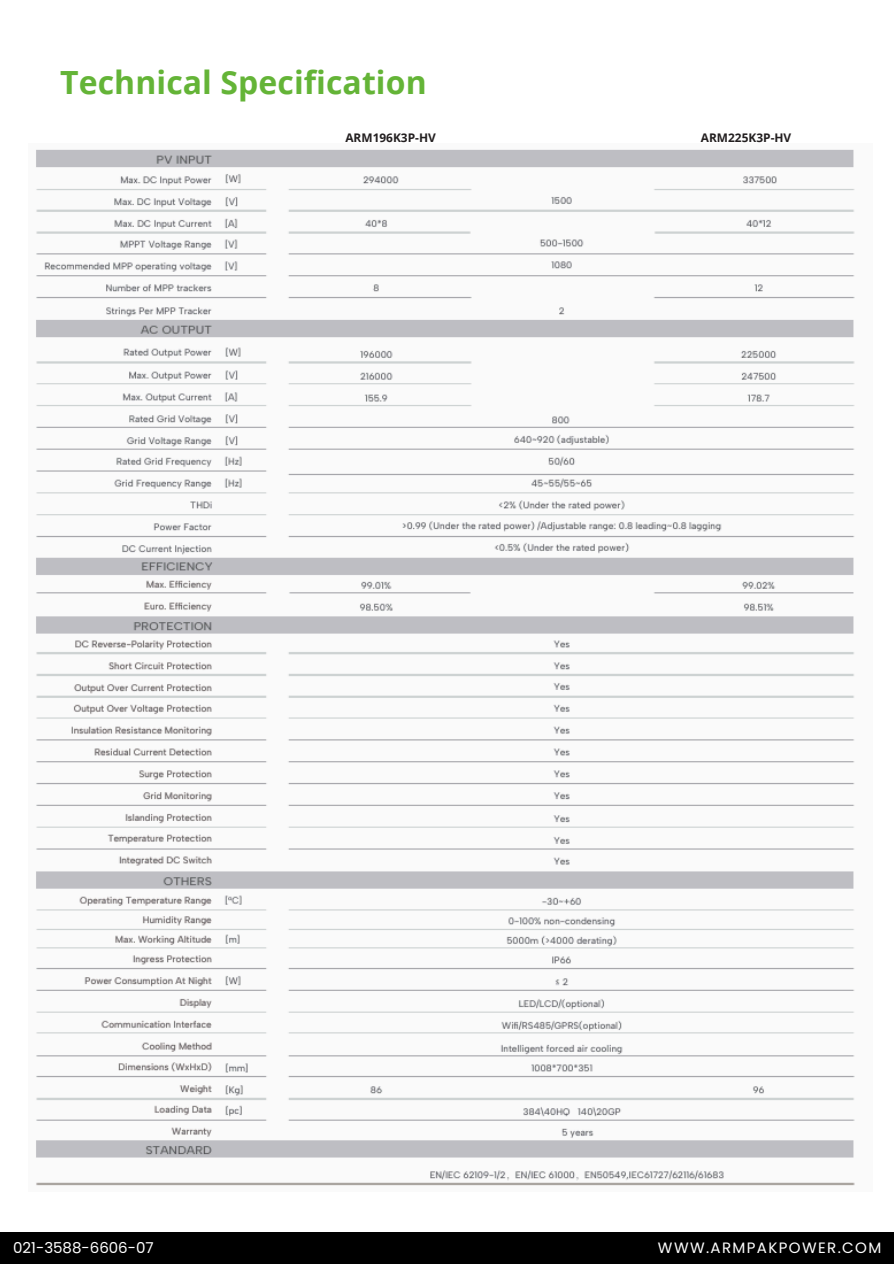
<style>
.page{position:relative;width:894px;height:1264px;background:#fff}
.page>*{position:absolute;margin:0;border:0;box-sizing:border-box;transform-origin:0 0}
.t1{font:700 31.95px "Open Sans";letter-spacing:.005em;color:#64b437}
.t2{font:15px "Poppins";letter-spacing:.09em;color:#fff}
.t3{font:15px "Poppins";color:#fff}
.t4{font:700 11.85px "Open Sans";color:#231f20}
</style>
<div class="page">
<img style="left:36px;top:149px;width:819px;height:1037px">
<div style="left:0;top:1232px;width:893px;height:31px;background:#000"></div>
<p class="t1" style="left:60px;top:60px;width:368px">Technical Specification</p>
<h1 class="t4" style="left:345px;top:129px;width:92px">ARM196K3P-HV</h1>
<p class="t4" style="left:700px;top:129px;width:92px">ARM225K3P-HV</p>
<h3 class="t3" style="left:13px;top:1237px;width:142px">021-3588-6606-07</h3>
<p class="t2" style="left:657px;top:1237px;width:225px">WWW.ARMPAKPOWER.COM</p>
</div>
